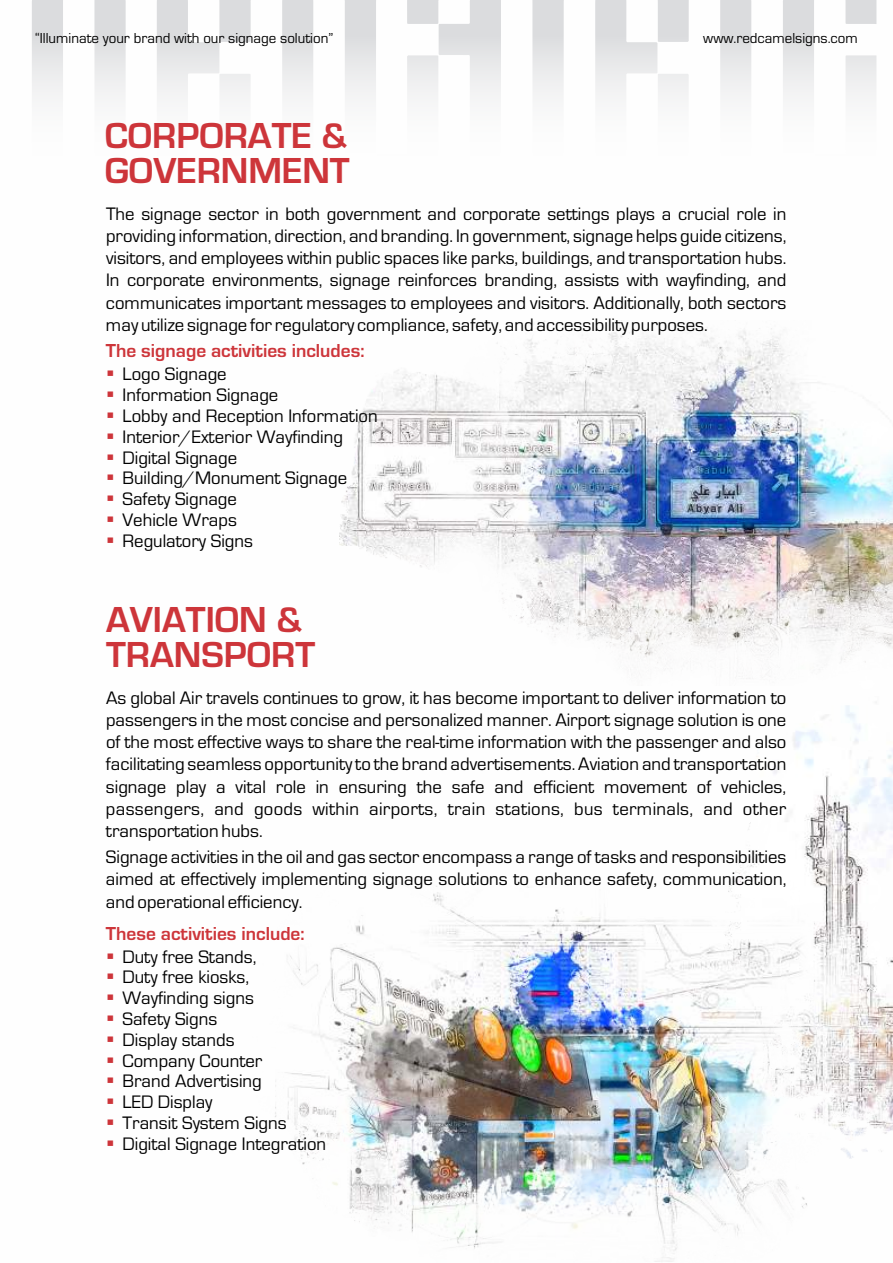
<style>
.page{position:relative;width:893px;height:1263px;background:#fff}
.page>*{position:absolute;margin:0;border:0;box-sizing:border-box;transform-origin:0 0}
.t1{font:700 37.5px/34.8px "Eurostile";color:#cd353a}
.t2{font:700 19.5px "Eurostile";color:#cd353a}
.t3{font:18.75px/22.2px "Eurostile";color:#000;text-align:justify}
.t4{font:15px "Eurostile";color:#000}
.s1{color:#cd353a}
</style>
<div class="page">
<img style="left:734px;top:702px;width:159px;height:457px">
<img style="left:275px;top:880px;width:557px;height:382px">
<img style="left:339px;top:456px;width:554px;height:223px">
<svg style="left:32px;top:0;width:844px;height:493px"></svg>
<p class="t4" style="left:35px;top:33px;width:300px">“Illuminate your brand with our signage solution”</p>
<p class="t4" style="left:703px;top:33px;width:156px">www.redcamelsigns.com</p>
<h1 class="t1" style="left:105px;top:122px;width:247px">CORPORATE &amp;<br>GOVERNMENT</h1>
<p class="t3" style="left:106px;top:204px;width:682px">The signage sector in both government and corporate settings plays a crucial role in providing information, direction, and branding. In government, signage helps guide citizens, visitors, and employees within public spaces like parks, buildings, and transportation hubs.<br>In corporate environments, signage reinforces branding, assists with wayfinding, and communicates important messages to employees and visitors. Additionally, both sectors may utilize signage for regulatory compliance, safety, and accessibility purposes.</p>
<p class="t3" style="left:106px;top:365px;width:122px"><span class="s1">▪</span> Logo Signage</p>
<p class="t3" style="left:106px;top:386px;width:174px"><span class="s1">▪</span> Information Signage</p>
<p class="t3" style="left:106px;top:406px;width:273px"><span class="s1">▪</span> Lobby and Reception Information</p>
<p class="t3" style="left:106px;top:427px;width:238px"><span class="s1">▪</span> Interior/Exterior Wayfinding</p>
<p class="t3" style="left:106px;top:448px;width:133px"><span class="s1">▪</span> Digital Signage</p>
<p class="t3" style="left:106px;top:469px;width:243px"><span class="s1">▪</span> Building/Monument Signage</p>
<p class="t3" style="left:106px;top:490px;width:132px"><span class="s1">▪</span> Safety Signage</p>
<p class="t3" style="left:106px;top:511px;width:132px"><span class="s1">▪</span> Vehicle Wraps</p>
<p class="t3" style="left:106px;top:531px;width:149px"><span class="s1">▪</span> Regulatory Signs</p>
<p class="t2" style="left:106px;top:344px;width:260px">The signage activities includes:</p>
<h1 class="t1" style="left:106px;top:606px;width:211px">AVIATION &amp;<br>TRANSPORT</h1>
<p class="t3" style="left:106px;top:688px;width:682px">As global Air travels continues to grow, it has become important to deliver information to passengers in the most concise and personalized manner. Airport signage solution is one of the most effective ways to share the real-time information with the passenger and also facilitating seamless opportunity to the brand advertisements. Aviation and transportation signage play a vital role in ensuring the safe and efficient movement of vehicles, passengers, and goods within airports, train stations, bus terminals, and other transportation hubs.</p>
<p class="t3" style="left:106px;top:848px;width:682px">Signage activities in the oil and gas sector encompass a range of tasks and responsibilities aimed at effectively implementing signage solutions to enhance safety, communication, and operational efficiency.</p>
<p class="t3" style="left:106px;top:947px;width:152px"><span class="s1">▪</span> Duty free Stands,</p>
<p class="t3" style="left:106px;top:968px;width:145px"><span class="s1">▪</span> Duty free kiosks,</p>
<p class="t3" style="left:106px;top:989px;width:149px"><span class="s1">▪</span> Wayfinding signs</p>
<p class="t3" style="left:106px;top:1009px;width:113px"><span class="s1">▪</span> Safety Signs</p>
<p class="t3" style="left:106px;top:1030px;width:130px"><span class="s1">▪</span> Display stands</p>
<p class="t3" style="left:106px;top:1051px;width:158px"><span class="s1">▪</span> Company Counter</p>
<p class="t3" style="left:106px;top:1072px;width:157px"><span class="s1">▪</span> Brand Advertising</p>
<p class="t3" style="left:106px;top:1093px;width:108px"><span class="s1">▪</span> LED Display</p>
<p class="t3" style="left:106px;top:1113px;width:182px"><span class="s1">▪</span> Transit System Signs</p>
<p class="t3" style="left:106px;top:1134px;width:222px"><span class="s1">▪</span> Digital Signage Integration</p>
<p class="t2" style="left:106px;top:926px;width:200px">These activities include:</p>
</div>
